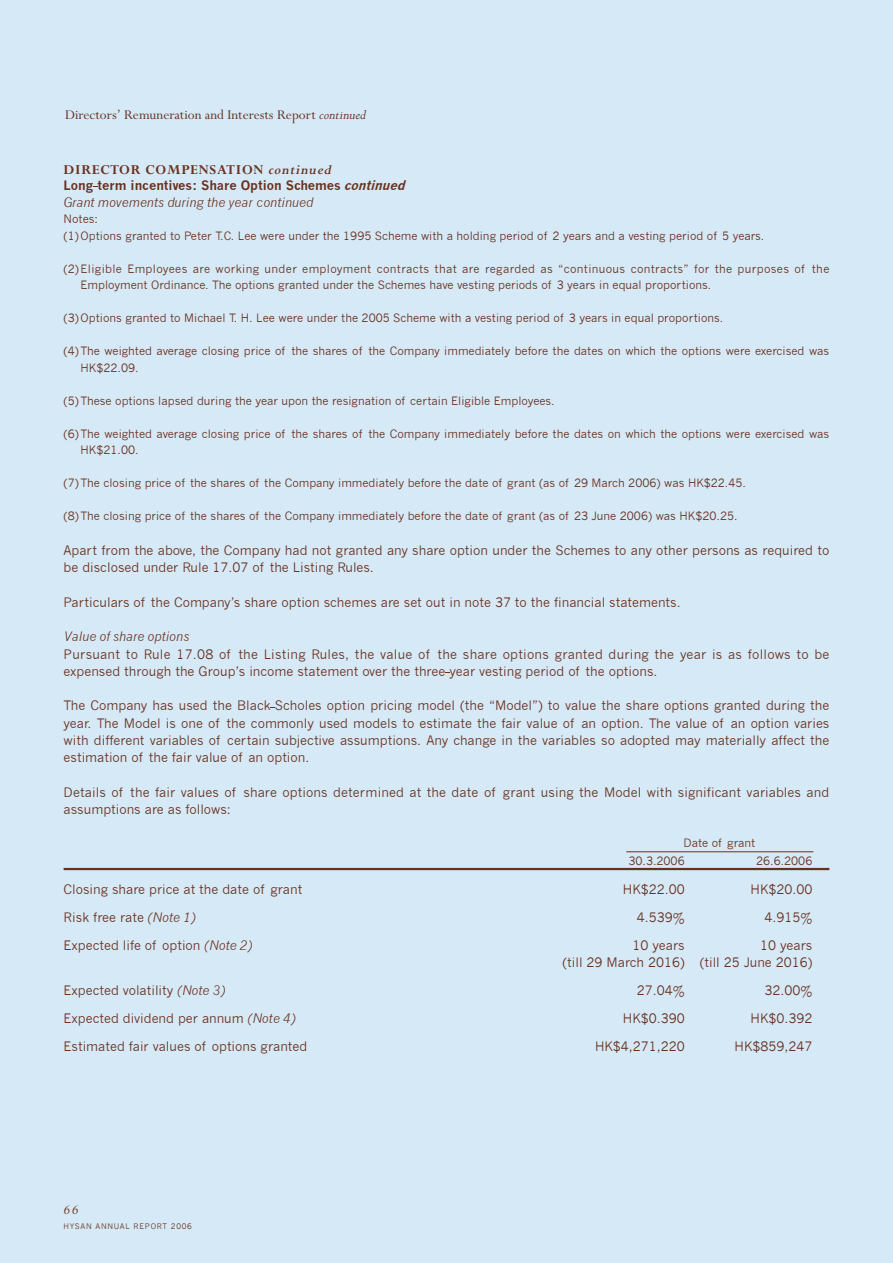
<style>
.page{position:relative;width:893px;height:1263px;background:#fff}
.page>*{position:absolute;margin:0;border:0;box-sizing:border-box;transform-origin:0 0}
.t1{font:15px "Perpetua Std";color:#68311e}
.t2{font:700 15px "Perpetua Std";letter-spacing:.05em;color:#68311e}
.t3{font:italic 15px "Perpetua Std";color:#68311e}
.t4{font:12.75px/17.2px "News Gothic";color:#68311e}
.t5{font:700 12.75px/17.2px "News Gothic";color:#68311e}
.t6{font:italic 12.75px "News Gothic";color:#68311e}
.t7{font:11.25px/16.5px "News Gothic";color:#68311e}
.t8{font:7.5px "News Gothic";letter-spacing:.1em;color:#68311e}
.s1{font-style:italic}
.s2{font-weight:400;font-style:italic}
</style>
<div class="page">
<div style="left:0;top:0;width:892px;height:1263px;background:#d6e9f7"></div>
<hr style="left:64px;top:868px;width:765px;height:2px;background:#68311e">
<hr style="left:626px;top:851px;width:187px;height:1px;background:#68311e">
<p class="t1" style="left:65px;top:108px;width:302px">Directors’ Remuneration and Interests Report <span class="s1">continued</span></p>
<p class="t2" style="left:64px;top:164px;width:269px">DIRECTOR COMPENSATION <span class="s1">continued</span></p>
<p class="t5" style="left:64px;top:177px;width:346px">Long term incentives: Share Option Schemes <span class="s1">continued<br></span><span class="s2">Grant movements during the year continued</span></p>
<p class="t7" style="left:64px;top:211px;width:702px">Notes:<br>(1) Options granted to Peter T.C. Lee were under the 1995 Scheme with a holding period of 2 years and a vesting period of 5 years.</p>
<p class="t7" style="left:81px;top:260px;width:750px;text-indent:-17px">(2) Eligible Employees are working under employment contracts that are regarded as “continuous contracts” for the purposes of the<br>Employment Ordinance. The options granted under the Schemes have vesting periods of 3 years in equal proportions.</p>
<p class="t7" style="left:64px;top:310px;width:661px">(3) Options granted to Michael T. H. Lee were under the 2005 Scheme with a vesting period of 3 years in equal proportions.</p>
<p class="t7" style="left:81px;top:343px;width:750px;text-indent:-17px">(4) The weighted average closing price of the shares of the Company immediately before the dates on which the options were exercised was<br>HK$22.09.</p>
<p class="t7" style="left:64px;top:392px;width:492px">(5) These options lapsed during the year upon the resignation of certain Eligible Employees.</p>
<p class="t7" style="left:81px;top:425px;width:750px;text-indent:-17px">(6) The weighted average closing price of the shares of the Company immediately before the dates on which the options were exercised was<br>HK$21.00.</p>
<p class="t7" style="left:64px;top:475px;width:684px">(7) The closing price of the shares of the Company immediately before the date of grant (as of 29 March 2006) was HK$22.45.</p>
<p class="t7" style="left:64px;top:508px;width:675px">(8) The closing price of the shares of the Company immediately before the date of grant (as of 23 June 2006) was HK$20.25.</p>
<p class="t4" style="left:64px;top:542px;width:767px">Apart from the above, the Company had not granted any share option under the Schemes to any other persons as required to be disclosed under Rule 17.07 of the Listing Rules.</p>
<p class="t4" style="left:64px;top:594px;width:618px">Particulars of the Company’s share option schemes are set out in note 37 to the financial statements.</p>
<p class="t6" style="left:64px;top:629px;width:127px">Value of share options</p>
<p class="t4" style="left:64px;top:645px;width:767px">Pursuant to Rule 17.08 of the Listing Rules, the value of the share options granted during the year is as follows to be expensed through the Group’s income statement over the three year vesting period of the options.</p>
<p class="t4" style="left:64px;top:697px;width:767px;text-align:justify">The Company has used the Black Scholes option pricing model (the “Model”) to value the share options granted during the year. The Model is one of the commonly used models to estimate the fair value of an option. The value of an option varies with different variables of certain subjective assumptions. Any change in the variables so adopted may materially affect the estimation of the fair value of an option.</p>
<p class="t4" style="left:64px;top:783px;width:767px">Details of the fair values of share options determined at the date of grant using the Model with significant variables and assumptions are as follows:</p>
<p class="t7" style="left:628px;top:834px;width:128px;line-height:17.7px;text-indent:55px">Date of grant<br>30.3.2006</p>
<p class="t7" style="left:756px;top:852px;width:58px">26.6.2006</p>
<p class="t4" style="left:64px;top:880px;width:240px">Closing share price at the date of grant</p>
<p class="t4" style="left:623px;top:880px;width:63px">HK$22.00</p>
<p class="t4" style="left:750px;top:880px;width:63px">HK$20.00</p>
<p class="t4" style="left:64px;top:908px;width:134px">Risk free rate <span class="s1">(Note 1)</span></p>
<p class="t4" style="left:637px;top:908px;width:49px">4.539%</p>
<p class="t4" style="left:764px;top:908px;width:49px">4.915%</p>
<p class="t4" style="left:64px;top:936px;width:190px">Expected life of option <span class="s1">(Note 2)</span></p>
<p class="t4" style="left:632px;top:936px;width:54px">10 years</p>
<p class="t4" style="left:562px;top:936px;width:251px;text-align:right">10 years<br>(till 29 March 2016) (till 25 June 2016)</p>
<p class="t4" style="left:64px;top:982px;width:163px">Expected volatility <span class="s1">(Note 3)</span></p>
<p class="t4" style="left:637px;top:982px;width:49px">27.04%</p>
<p class="t4" style="left:764px;top:982px;width:49px">32.00%</p>
<p class="t4" style="left:64px;top:1010px;width:234px">Expected dividend per annum <span class="s1">(Note 4)</span></p>
<p class="t4" style="left:623px;top:1010px;width:63px">HK$0.390</p>
<p class="t4" style="left:750px;top:1010px;width:63px">HK$0.392</p>
<p class="t4" style="left:64px;top:1038px;width:245px">Estimated fair values of options granted</p>
<p class="t4" style="left:595px;top:1038px;width:91px">HK$4,271,220</p>
<p class="t4" style="left:734px;top:1038px;width:79px">HK$859,247</p>
<p class="t3" style="left:64px;top:1203px;width:17px">66</p>
<p class="t8" style="left:64px;top:1222px;width:130px">HYSAN ANNUAL REPORT 2006</p>
</div>
